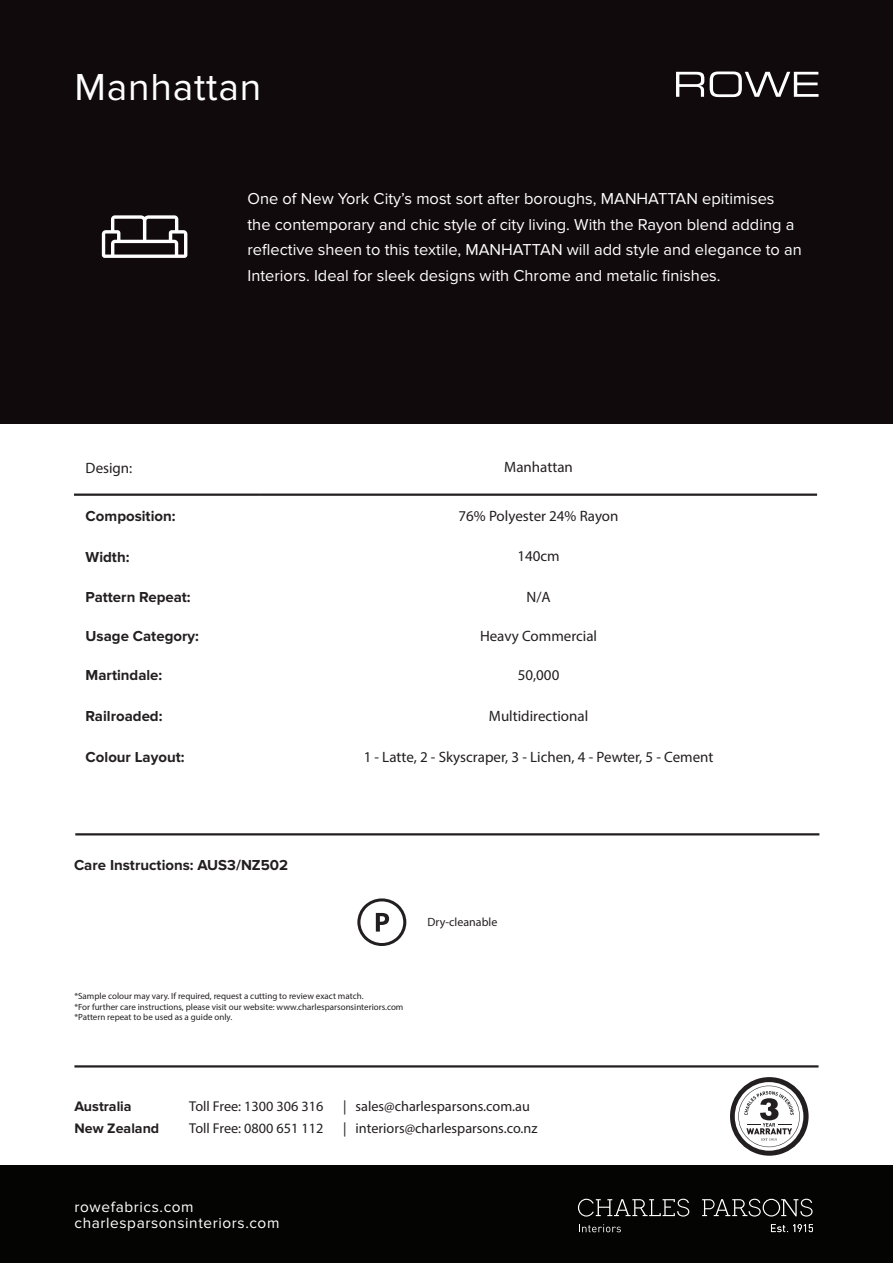
<style>
.page{position:relative;width:893px;height:1263px;background:#fff}
.page>*{position:absolute;margin:0;border:0;box-sizing:border-box;transform-origin:0 0}
.t1{font:39px "Proxima Nova";letter-spacing:.02em;color:#fff}
.t2{font:16.35px/25.5px "Proxima Nova";color:#fff}
.t3{font:15.45px "Proxima Nova";letter-spacing:.04em;color:#fff}
.t4{font:15px "Myriad Pro";color:#231f20}
.t5{font:700 15px "Proxima Nova";color:#231f20}
.t6{font:14.25px "Myriad Pro";color:#231f20}
.t7{font:700 14.25px "Proxima Nova";color:#231f20}
.t8{font:12px "Myriad Pro";color:#231f20}
.t9{font:9px "Myriad Pro";color:#231f20}
</style>
<div class="page">
<div style="left:0;top:1165px;width:893px;height:98px;background:#040503"></div>
<svg style="left:578px;top:1199px;width:111px;height:17px"></svg>
<svg style="left:702px;top:1199px;width:111px;height:17px"></svg>
<svg style="left:771px;top:1224px;width:42px;height:8px"></svg>
<svg style="left:579px;top:1224px;width:42px;height:8px"></svg>
<div style="left:0;top:0;width:893px;height:423px;background:#110a0c"></div>
<svg style="left:710px;top:72px;width:108px;height:25px"></svg>
<svg style="left:676px;top:72px;width:28px;height:25px"></svg>
<hr style="left:74px;top:1065px;width:744px;height:2px;background:#231f20">
<svg style="left:730px;top:1077px;width:79px;height:79px"></svg>
<hr style="left:75px;top:833px;width:744px;height:2px;background:#231f20">
<hr style="left:74px;top:493px;width:186px;height:3px;background:#231f20">
<hr style="left:260px;top:493px;width:557px;height:3px;background:#231f20">
<svg style="left:357px;top:898px;width:49px;height:48px"></svg>
<svg style="left:102px;top:215px;width:85px;height:43px"></svg>
<p class="t1" style="left:74px;top:64px;width:188px">Manhattan</p>
<p class="t2" style="left:247px;top:186px;width:556px">One of New York City’s most sort after boroughs, MANHATTAN epitimises<br>the contemporary and chic style of city living. With the Rayon blend adding a reflective sheen to this textile, MANHATTAN will add style and elegance to an Interiors. Ideal for sleek designs with Chrome and metalic finishes.</p>
<p class="t4" style="left:86px;top:458px;width:48px">Design:</p>
<p class="t4" style="left:504px;top:458px;width:70px">Manhattan</p>
<p class="t5" style="left:86px;top:507px;width:91px">Composition:</p>
<p class="t4" style="left:459px;top:506px;width:161px">76% Polyester 24% Rayon</p>
<p class="t5" style="left:86px;top:548px;width:45px">Width:</p>
<p class="t4" style="left:517px;top:547px;width:44px">140cm</p>
<p class="t5" style="left:86px;top:589px;width:107px">Pattern Repeat:</p>
<p class="t4" style="left:526px;top:588px;width:26px">N/A</p>
<p class="t5" style="left:86px;top:628px;width:115px">Usage Category:</p>
<p class="t4" style="left:480px;top:627px;width:119px">Heavy Commercial</p>
<p class="t5" style="left:86px;top:667px;width:78px">Martindale:</p>
<p class="t4" style="left:518px;top:666px;width:43px">50,000</p>
<p class="t5" style="left:86px;top:707px;width:78px">Railroaded:</p>
<p class="t4" style="left:489px;top:706px;width:101px">Multidirectional</p>
<p class="t5" style="left:86px;top:748px;width:100px">Colour Layout:</p>
<p class="t4" style="left:364px;top:747px;width:351px">1 - Latte, 2 - Skyscraper, 3 - Lichen, 4 - Pewter, 5 - Cement</p>
<p class="t5" style="left:74px;top:856px;width:216px">Care Instructions: AUS3/NZ502</p>
<p class="t8" style="left:427px;top:914px;width:71px">Dry-cleanable</p>
<p class="t9" style="left:74px;top:990px;width:291px">*Sample colour may vary. If required, request a cutting to review exact match.</p>
<p class="t9" style="left:74px;top:1001px;width:330px">*For further care instructions, please visit our website: www.charlesparsonsinteriors.com</p>
<p class="t9" style="left:74px;top:1012px;width:159px">*Pattern repeat to be used as a guide only.</p>
<p class="t7" style="left:74px;top:1098px;width:59px">Australia</p>
<p class="t6" style="left:189px;top:1097px;width:136px">Toll Free: 1300 306 316</p>
<p class="t6" style="left:343px;top:1097px;width:188px">| sales@charlesparsons.com.au</p>
<p class="t7" style="left:74px;top:1120px;width:86px">New Zealand</p>
<p class="t6" style="left:189px;top:1120px;width:136px">Toll Free: 0800 651 112</p>
<p class="t6" style="left:343px;top:1120px;width:196px">| interiors@charlesparsons.co.nz</p>
<p class="t3" style="left:74px;top:1198px;width:121px">rowefabrics.com</p>
<p class="t3" style="left:74px;top:1214px;width:207px">charlesparsonsinteriors.com</p>
</div>
